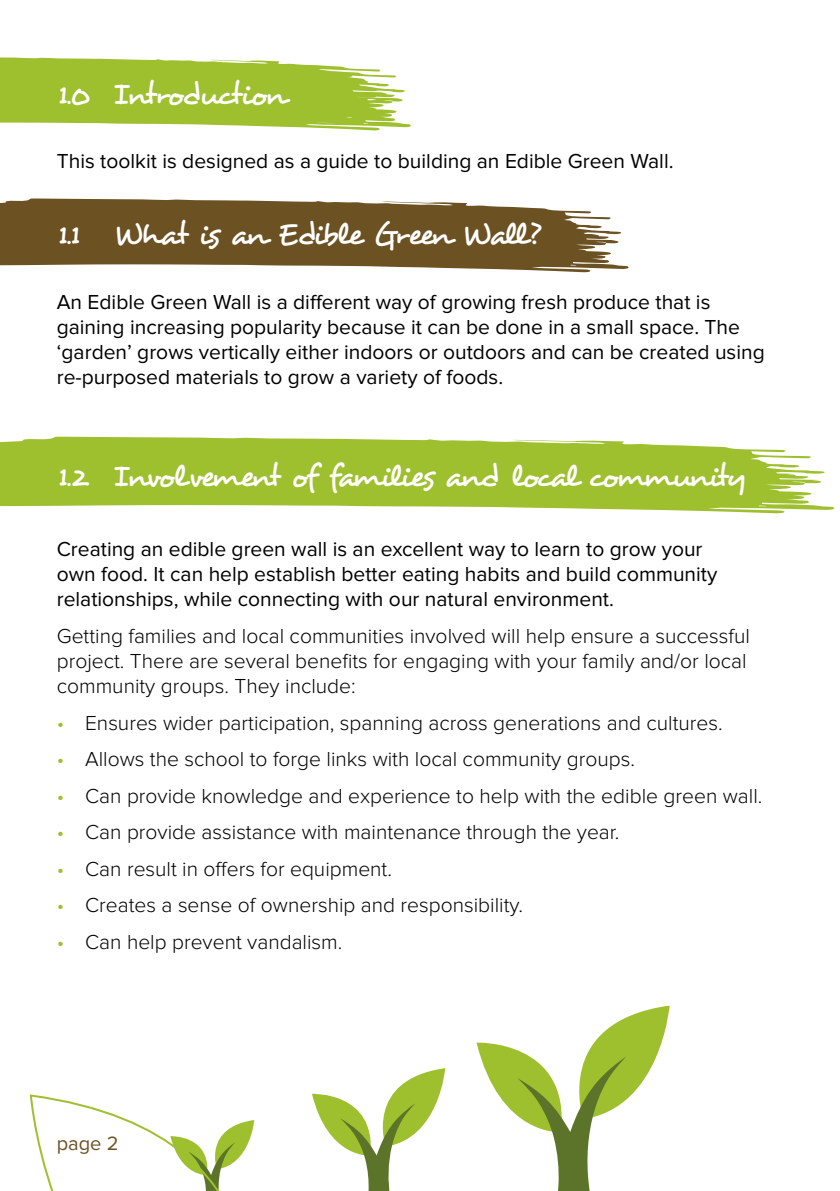
<style>
.page{position:relative;width:840px;height:1191px;background:#fff}
.page>*{position:absolute;margin:0;border:0;box-sizing:border-box;transform-origin:0 0}
.t1{font:32px "Desyrel";letter-spacing:-.09em;color:#fff}
.t2{font:300 21px/25.2px "Proxima Nova";color:#000}
.t3{font:21px/25.2px "Proxima Nova";color:#000}
.t4{font:20px "Proxima Nova";color:#6c5223}
.s1{color:#9ec02e}
</style>
<div class="page">
<svg style="left:0;top:198px;width:628px;height:74px;fill:#6c5223"></svg>
<svg style="left:0;top:437px;width:834px;height:76px;fill:#9ec02e"></svg>
<svg style="left:0;top:57px;width:411px;height:74px"></svg>
<svg style="left:476px;top:1005px;width:193px;height:186px"></svg>
<svg style="left:29px;top:1068px;width:416px;height:123px"></svg>
<h1 class="t1" style="left:57px;top:74px;width:230px">1.0 Introduction</h1>
<p class="t3" style="left:57px;top:149px;width:618px">This toolkit is designed as a guide to building an Edible Green Wall.</p>
<h1 class="t1" style="left:57px;top:214px;width:484px">1.1 What is an Edible Green Wall?</h1>
<p class="t3" style="left:57px;top:289px;width:709px">An Edible Green Wall is a different way of growing fresh produce that is gaining increasing popularity because it can be done in a small space. The ‘garden’ grows vertically either indoors or outdoors and can be created using re-purposed materials to grow a variety of foods.</p>
<h1 class="t1" style="left:57px;top:455px;width:690px">1.2 Invol vement of families and local community</h1>
<p class="t3" style="left:57px;top:536px;width:661px">Creating an edible green wall is an excellent way to learn to grow your own food. It can help establish better eating habits and build community relationships, while connecting with our natural environment.</p>
<p class="t2" style="left:57px;top:623px;width:694px">Getting families and local communities involved will help ensure a successful project. There are several benefits for engaging with your family and/or local community groups. They include:</p>
<p class="t2" style="left:57px;top:710px;width:667px"><span class="s1">•</span> Ensures wider participation, spanning across generations and cultures.</p>
<p class="t2" style="left:57px;top:746px;width:579px"><span class="s1">•</span> Allows the school to forge links with local community groups.</p>
<p class="t2" style="left:57px;top:783px;width:706px"><span class="s1">•</span> Can provide knowledge and experience to help with the edible green wall.</p>
<p class="t2" style="left:57px;top:820px;width:564px"><span class="s1">•</span> Can provide assistance with maintenance through the year.</p>
<p class="t2" style="left:57px;top:856px;width:336px"><span class="s1">•</span> Can result in offers for equipment.</p>
<p class="t2" style="left:57px;top:893px;width:467px"><span class="s1">•</span> Creates a sense of ownership and responsibility.</p>
<p class="t2" style="left:57px;top:929px;width:287px"><span class="s1">•</span> Can help prevent vandalism.</p>
<p class="t4" style="left:57px;top:1132px;width:63px">page 2</p>
</div>
